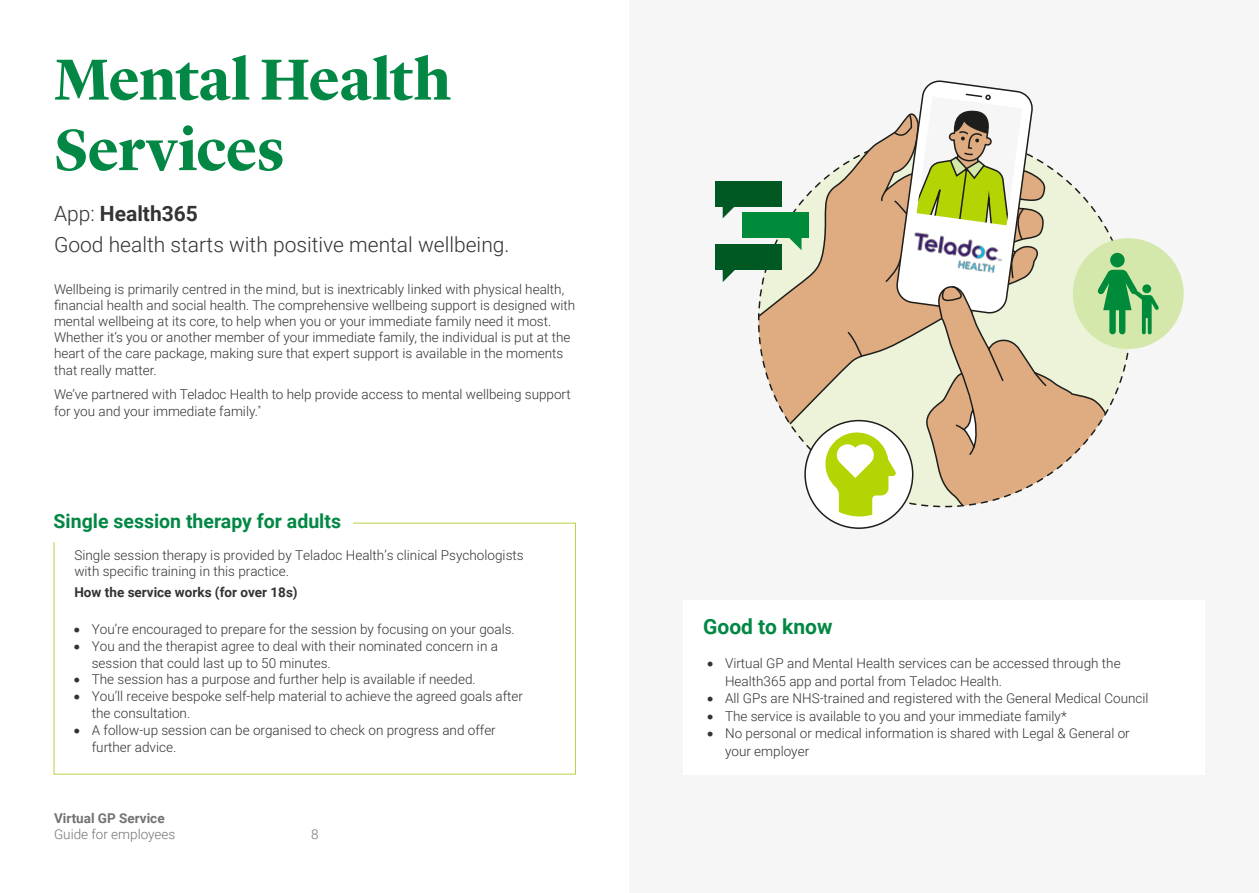
<style>
.page{position:relative;width:1259px;height:893px;background:#fff}
.page>*{position:absolute;margin:0;border:0;box-sizing:border-box;transform-origin:0 0}
.Page_headings{font:700 60px/70.5px "Lyon Display";letter-spacing:-.005em;color:#028844}
.Sub_heading{font:300 21px "Roboto";color:#343234}
.Sub_heading-2{font:700 21px "Roboto";color:#343234}
.Body_copy{font:700 21px "Roboto";color:#028844}
.Sub_heading-3{font:700 19.5px "Roboto";color:#028844}
.Body_copy-2{font:300 13.5px/16.2px "Roboto";color:#343234}
.Body_copy-3{font:300 13.5px/16.8px "Heebo";color:#343234}
.Body_copy-4{font:700 13.5px "Roboto";color:#343234}
.t1{font:300 13.5px "Roboto";color:#737373}
.t2{font:700 13.5px "Roboto";color:#737373}
.s1{font-weight:300}
</style>
<div class="page">
<div style="left:629px;top:0;width:630px;height:893px;background:#f6f6f6"></div>
<div style="left:715px;top:181px;width:67px;height:25px;background:#005823"></div>
<svg style="left:722px;top:206px;width:18px;height:12px"></svg>
<div style="left:715px;top:245px;width:67px;height:25px;background:#005823"></div>
<svg style="left:722px;top:270px;width:13px;height:12px"></svg>
<div style="left:742px;top:213px;width:66px;height:25px;background:#008b3b"></div>
<svg style="left:756px;top:206px;width:12px;height:174px"></svg>
<div style="left:805px;top:421px;width:107px;height:107px;background:#fff;border-radius:50%"></div>
<div style="left:1072px;top:238px;width:111px;height:111px;background:#d5e8ab;border-radius:50%"></div>
<svg style="left:768px;top:80px;width:391px;height:436px"></svg>
<img style="left:893px;top:215px;width:124px;height:77px">
<div style="left:683px;top:600px;width:522px;height:174px;background:#fff"></div>
<p class="Page_headings" style="left:54px;top:39px;width:398px">Mental Health<br>Services</p>
<p class="Sub_heading-2" style="left:54px;top:199px;width:145px"><span class="s1">App:</span> Health365</p>
<p class="Sub_heading" style="left:54px;top:230px;width:457px">Good health starts with positive mental wellbeing.</p>
<p class="Body_copy-2" style="left:54px;top:280px;width:523px">Wellbeing is primarily centred in the mind, but is inextricably linked with physical health, financial health and social health. The comprehensive wellbeing support is designed with mental wellbeing at its core, to help when you or your immediate family need it most.<br>Whether it’s you or another member of your immediate family, the individual is put at the heart of the care package, making sure that expert support is available in the moments that really matter.</p>
<p class="Body_copy-2" style="left:54px;top:386px;width:518px">We’ve partnered with Teladoc Health to help provide access to mental wellbeing support for you and your immediate family.<sup>*</sup></p>
<p class="Sub_heading-3" style="left:54px;top:508px;width:289px">Single session therapy for adults</p>
<p class="Body_copy-3" style="left:74px;top:547px;width:451px;line-height:16.2px">Single session therapy is provided by Teladoc Health’s clinical Psychologists with specific training in this practice.</p>
<p class="Body_copy-4" style="left:74px;top:583px;width:225px">How the service works (for over 18s)</p>
<p class="Body_copy-3" style="left:74px;top:620px;width:442px">• You’re encouraged to prepare for the session by focusing on your goals.</p>
<p class="Body_copy-3" style="left:92px;top:637px;width:408px;text-indent:-18px">• You and the therapist agree to deal with their nominated concern in a session that could last up to 50 minutes.</p>
<p class="Body_copy-3" style="left:74px;top:671px;width:403px">• The session has a purpose and further help is available if needed.</p>
<p class="Body_copy-3" style="left:92px;top:688px;width:433px;text-indent:-18px">• You’ll receive bespoke self-help material to achieve the agreed goals after the consultation.</p>
<p class="Body_copy-3" style="left:92px;top:722px;width:405px;text-indent:-18px">• A follow-up session can be organised to check on progress and offer further advice.</p>
<p class="t2" style="left:54px;top:808px;width:112px">Virtual GP Service</p>
<p class="t1" style="left:54px;top:825px;width:123px">Guide for employees</p>
<p class="t1" style="left:311px;top:825px;width:9px">8</p>
<p class="Body_copy" style="left:703px;top:612px;width:131px">Good to know</p>
<p class="Body_copy-2" style="left:725px;top:654px;width:397px;line-height:17.5px;text-indent:-18px">• Virtual GP and Mental Health services can be accessed through the<br>Health365 app and portal from Teladoc Health.</p>
<p class="Body_copy-2" style="left:707px;top:690px;width:443px">• All GPs are NHS-trained and registered with the General Medical Council</p>
<p class="Body_copy-2" style="left:707px;top:707px;width:361px">• The service is available to you and your immediate family*</p>
<p class="Body_copy-2" style="left:725px;top:724px;width:406px;line-height:17.5px;text-indent:-18px">• No personal or medical information is shared with Legal &amp; General or your employer</p>
</div>
